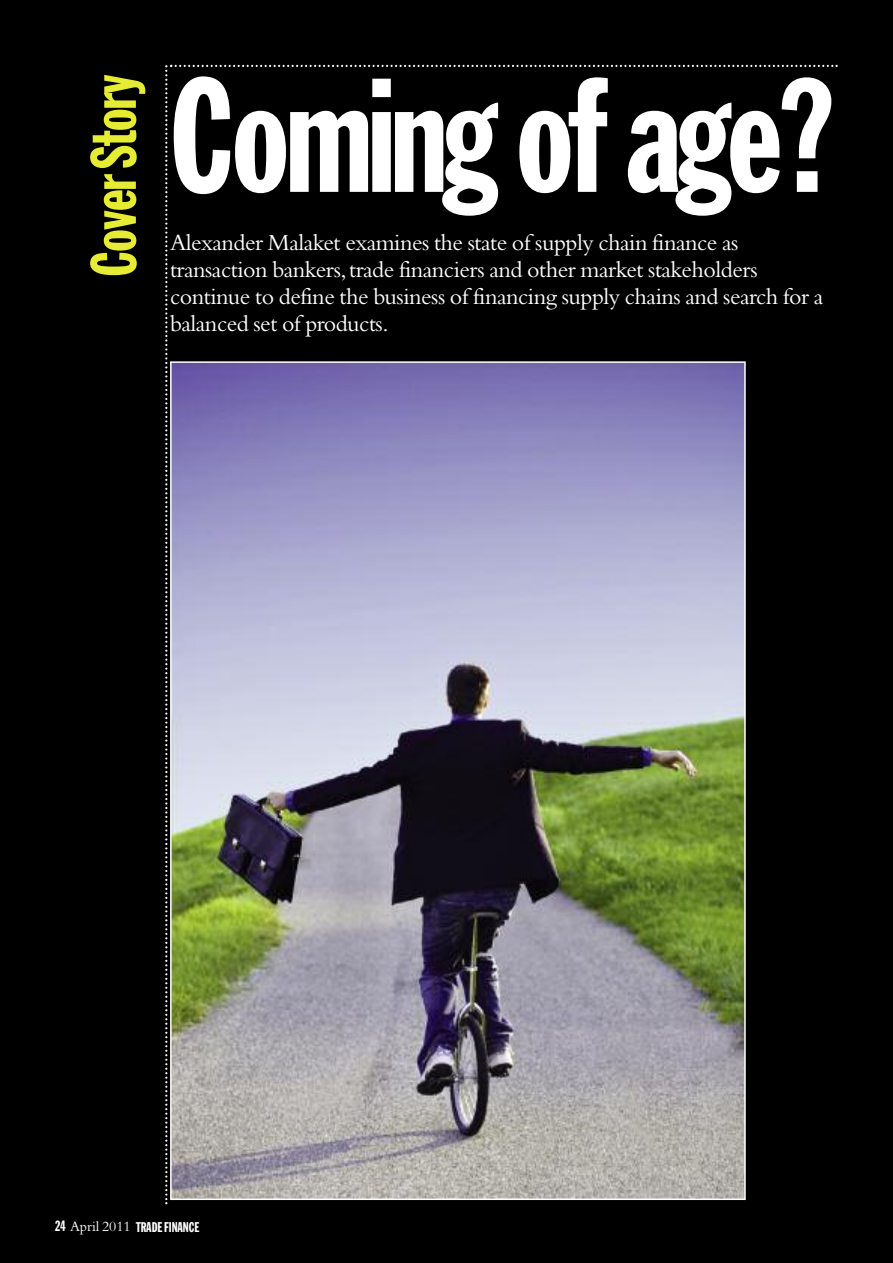
<style>
.page{position:relative;width:893px;height:1263px;background:#000}
.page>*{position:absolute;margin:0;border:0;box-sizing:border-box;transform-origin:0 0}
.t1{font:159px "Franklin Gothic Extra Cond";letter-spacing:-.025em;color:#fff}
.t2{font:63px "Franklin Gothic Extra Cond";letter-spacing:-.02em;color:#e6ec33}
.t3{font:24px/27px "Bembo";letter-spacing:-.02em;color:#fff}
.t4{font:13.8px "Franklin Gothic Extra Cond";color:#fff}
.s1{font-size:14.7px}
.s2{font-family:"Bembo";font-size:14.7px}
</style>
<div class="page">
<img style="left:173px;top:364px;width:570px;height:833px">
<h2 class="t2" style="left:91px;top:277px;width:204px;rotate:-90deg">CoverStory</h2>
<h1 class="t1" style="left:170px;top:79px;width:666px">Comingofage?</h1>
<p class="t3" style="left:170px;top:231px;width:655px">Alexander Malaket examines the state of supply chain finance as transaction bankers,trade financiers and other market stakeholders continue to define the business of financing supply chains and search for a balanced set of products.</p>
<p class="t4" style="left:55px;top:1222px;width:146px"><span class="s1">24</span> <span class="s2">April 2011</span> TRADEFINANCE</p>
</div>
